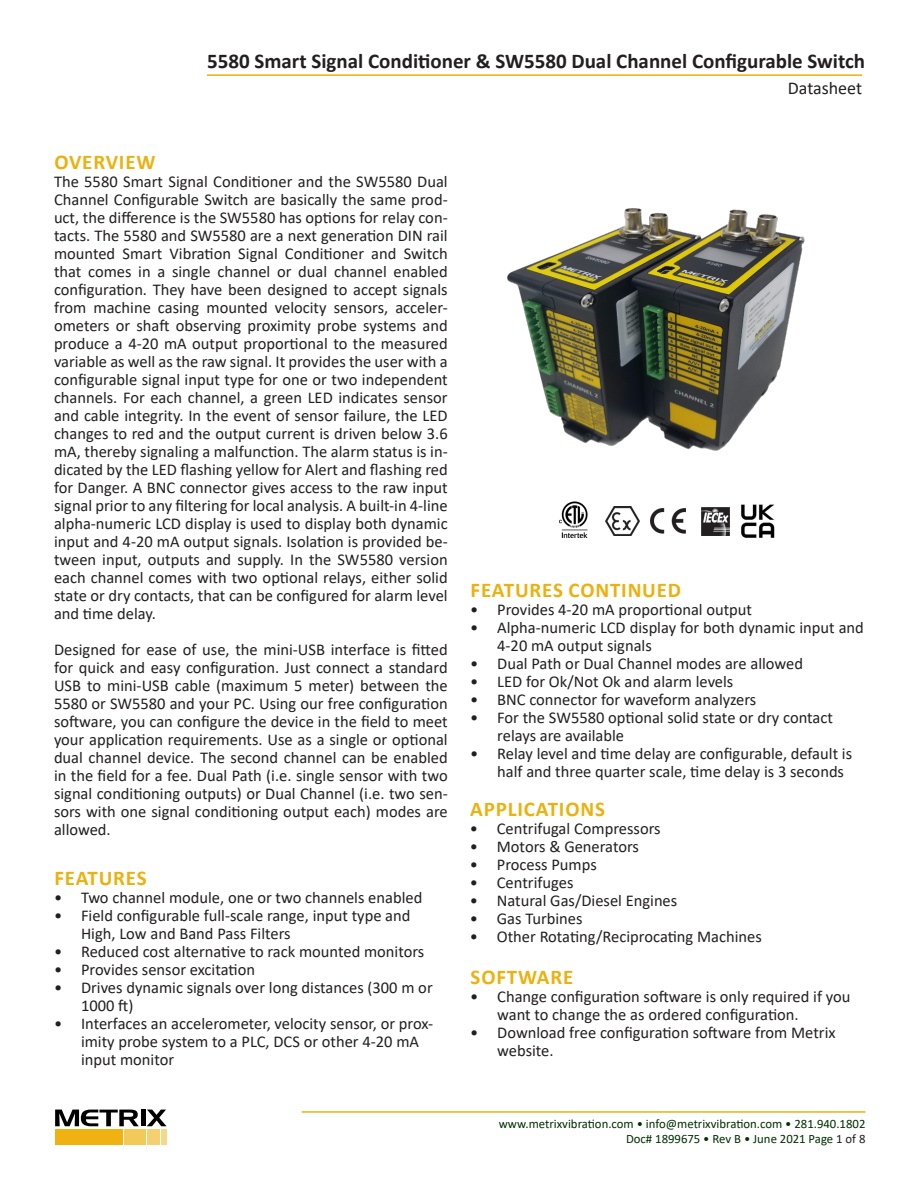
<style>
.page{position:relative;width:918px;height:1188px;background:#fff}
.page>*{position:absolute;margin:0;border:0;box-sizing:border-box;transform-origin:0 0}
.t1{font:700 21px "Calibri";color:#231f20}
.t2{font:700 21px "Calibri";letter-spacing:.04em;color:#ebb10f}
.t3{font:18px "Calibri";color:#231f20}
.t4{font:16.5px/18px "Calibri";color:#231f20}
.t5{font:12.75px/15px "Calibri";color:#003100;text-align:right}
.s1{color:#231f20}
</style>
<div class="page">
<hr style="left:302px;top:1111px;width:564px;height:2px;background:#ebb10f">
<hr style="left:207px;top:74px;width:655px;height:2px;background:#ebb10f">
<div style="left:55px;top:1129px;width:67px;height:16px;background:#efb211"></div>
<div style="left:124px;top:1129px;width:21px;height:16px;background:#f3c958"></div>
<div style="left:147px;top:1129px;width:12px;height:16px;background:#f5d070"></div>
<div style="left:161px;top:1129px;width:6px;height:16px;background:#f7d888"></div>
<svg style="left:55px;top:1110px;width:84px;height:16px"></svg>
<hr style="left:141px;top:1110px;width:4px;height:16px;background:#000">
<svg style="left:147px;top:1110px;width:20px;height:16px"></svg>
<img style="left:606px;top:506px;width:34px;height:30px">
<img style="left:559px;top:501px;width:29px;height:36px">
<img style="left:650px;top:508px;width:36px;height:26px">
<img style="left:701px;top:507px;width:28px;height:28px">
<img style="left:507px;top:208px;width:298px;height:243px">
<img style="left:741px;top:504px;width:34px;height:34px">
<p class="t1" style="left:207px;top:46px;width:659px">5580 Smart Signal Conditioner &amp; SW5580 Dual Channel Configurable Switch</p>
<p class="t3" style="left:788px;top:76px;width:76px">Datasheet</p>
<p class="t2" style="left:54px;top:147px;width:103px">OVERVIEW</p>
<p class="t4" style="left:54px;top:172px;width:395px;text-align:justify">The 5580 Smart Signal Conditioner and the SW5580 Dual Channel Configurable Switch are basically the same prod&shy;uct, the difference is the SW5580 has options for relay con&shy;tacts. The 5580 and SW5580 are a next generation DIN rail mounted Smart Vibration Signal Conditioner and Switch that comes in a single channel or dual channel enabled configuration. They have been designed to accept signals from machine casing mounted velocity sensors, acceler&shy;ometers or shaft observing proximity probe systems and produce a 4-20 mA output proportional to the measured variable as well as the raw signal. It provides the user with a configurable signal input type for one or two independent channels. For each channel, a green LED indicates sensor and cable integrity. In the event of sensor failure, the LED changes to red and the output current is driven below 3.6 mA, thereby signaling a malfunction. The alarm status is in&shy;dicated by the LED flashing yellow for Alert and flashing red for Danger. A BNC connector gives access to the raw input signal prior to any filtering for local analysis. A built-in 4-line alpha-numeric LCD display is used to display both dynamic input and 4-20 mA output signals. Isolation is provided be&shy;tween input, outputs and supply. In the SW5580 version each channel comes with two optional relays, either solid state or dry contacts, that can be configured for alarm level and time delay.</p>
<p class="t4" style="left:54px;top:640px;width:395px;text-align:justify">Designed for ease of use, the mini-USB interface is fitted for quick and easy configuration. Just connect a standard USB to mini-USB cable (maximum 5 meter) between the 5580 or SW5580 and your PC. Using our free configuration software, you can configure the device in the field to meet your application requirements. Use as a single or optional dual channel device. The second channel can be enabled in the field for a fee. Dual Path (i.e. single sensor with two signal conditioning outputs) or Dual Channel (i.e. two sen&shy;sors with one signal conditioning output each) modes are allowed.</p>
<p class="t2" style="left:54px;top:863px;width:94px">FEATURES</p>
<p class="t4" style="left:54px;top:888px;width:370px">• Two channel module, one or two channels enabled</p>
<p class="t4" style="left:81px;top:906px;width:331px;text-indent:-27px">• Field configurable full-scale range, input type and<br>High, Low and Band Pass Filters</p>
<p class="t4" style="left:54px;top:942px;width:372px">• Reduced cost alternative to rack mounted monitors</p>
<p class="t4" style="left:54px;top:960px;width:203px">• Provides sensor excitation</p>
<p class="t4" style="left:81px;top:978px;width:353px;text-indent:-27px">• Drives dynamic signals over long distances (300 m or<br>1000 ft)</p>
<p class="t4" style="left:81px;top:1014px;width:354px;text-indent:-27px">• Interfaces an accelerometer, velocity sensor, or prox&shy;imity probe system to a PLC, DCS or other 4-20 mA input monitor</p>
<p class="t2" style="left:471px;top:575px;width:212px">FEATURES CONTINUED</p>
<p class="t4" style="left:470px;top:600px;width:283px">• Provides 4-20 mA proportional output</p>
<p class="t4" style="left:497px;top:618px;width:368px;text-indent:-27px">• Alpha-numeric LCD display for both dynamic input and<br>4-20 mA output signals</p>
<p class="t4" style="left:470px;top:654px;width:334px">• Dual Path or Dual Channel modes are allowed</p>
<p class="t4" style="left:470px;top:672px;width:265px">• LED for Ok/Not Ok and alarm levels</p>
<p class="t4" style="left:470px;top:690px;width:288px">• BNC connector for waveform analyzers</p>
<p class="t4" style="left:497px;top:708px;width:337px;text-indent:-27px">• For the SW5580 optional solid state or dry contact relays are available</p>
<p class="t4" style="left:497px;top:744px;width:356px;text-indent:-27px">• Relay level and time delay are configurable, default is half and three quarter scale, time delay is 3 seconds</p>
<p class="t2" style="left:470px;top:794px;width:136px">APPLICATIONS</p>
<p class="t4" style="left:470px;top:819px;width:192px">• Centrifugal Compressors</p>
<p class="t4" style="left:470px;top:837px;width:171px">• Motors &amp; Generators</p>
<p class="t4" style="left:470px;top:855px;width:128px">• Process Pumps</p>
<p class="t4" style="left:470px;top:873px;width:105px">• Centrifuges</p>
<p class="t4" style="left:470px;top:891px;width:209px">• Natural Gas/Diesel Engines</p>
<p class="t4" style="left:470px;top:909px;width:114px">• Gas Turbines</p>
<p class="t4" style="left:470px;top:927px;width:294px">• Other Rotating/Reciprocating Machines</p>
<p class="t2" style="left:471px;top:962px;width:104px">SOFTWARE</p>
<p class="t4" style="left:497px;top:987px;width:355px;text-indent:-27px">• Change configuration software is only required if you want to change the as ordered configuration.</p>
<p class="t4" style="left:497px;top:1023px;width:340px;text-indent:-27px">• Download free configuration software from Metrix website.</p>
<p class="t5" style="left:499px;top:1116px;width:368px">www.metrixvibration.com • info@metrixvibration.com • 281.940.1802<br>Doc# 1899675 • Rev B • June 2021 Page <span class="s1">1 of 8</span></p>
</div>
